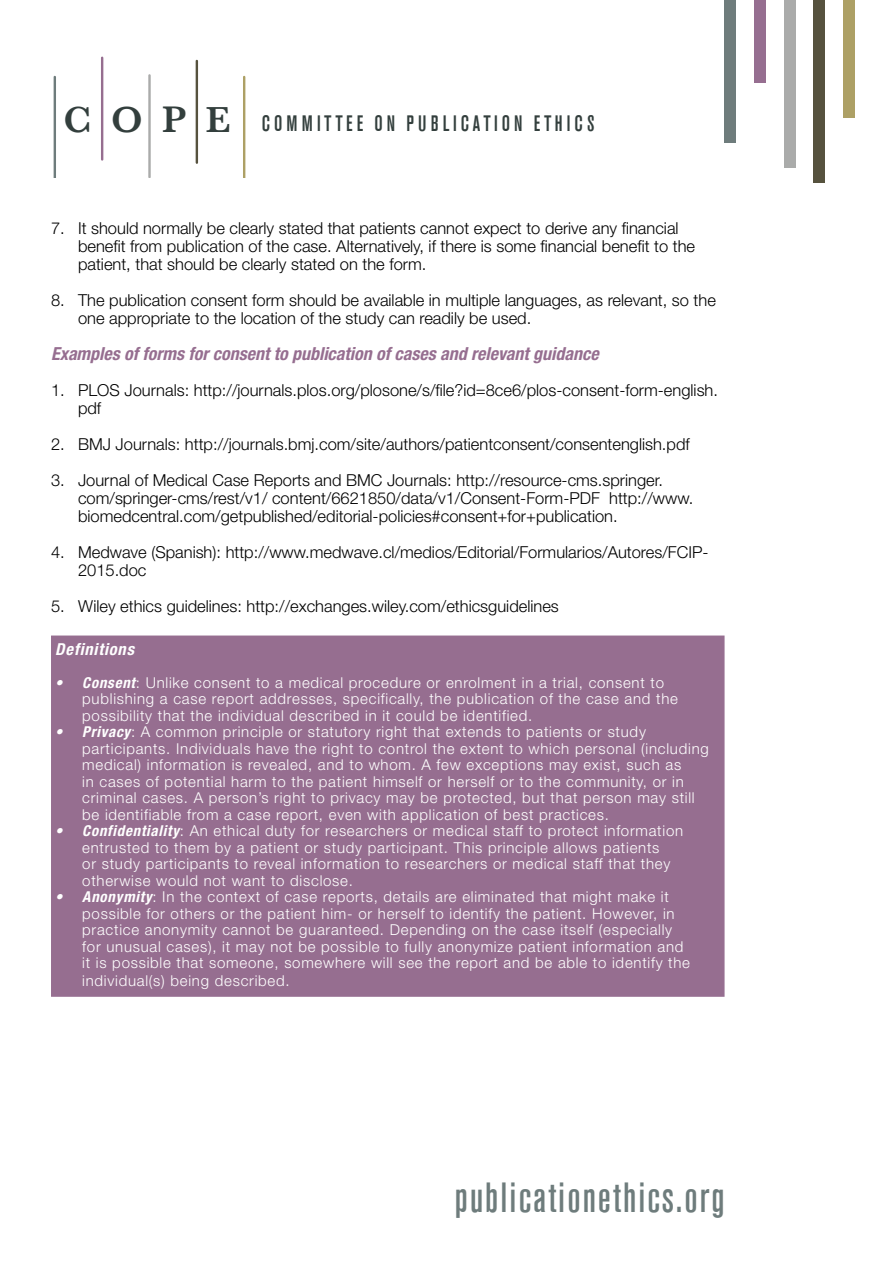
<style>
.page{position:relative;width:893px;height:1263px;background:#fff}
.page>*{position:absolute;margin:0;border:0;box-sizing:border-box;transform-origin:0 0}
.t1{font:500 condensed 42px "Akzidenz Grotesk BE";letter-spacing:.05em;color:#6e7c7c}
.t2{font:500 condensed 22.2px "Akzidenz Grotesk BE";letter-spacing:.18em;color:#333f3d}
.Body_Text_1st_Line{font:italic 700 condensed 18px "Helvetica Neue LT Std";color:#966e90}
.Body_Text_1st_Line-2{font:300 16.5px/18px "Helvetica Neue LT Std";color:#000}
.Main_Header{font:italic 700 condensed 16.5px "Helvetica Neue LT Std";letter-spacing:.05em;color:#fff}
.Main_Header-2{font:300 15px/16.5px "Helvetica Neue LT Std";letter-spacing:.05em;color:#fff}
.s1{font-family:"Baskerville";font-weight:600;font-stretch:normal;font-size:37.95px}
.s2{font-weight:700;font-style:italic;font-stretch:condensed}
</style>
<div class="page">
<hr style="left:243px;top:77px;width:2px;height:100px;background:#ada065">
<hr style="left:196px;top:61px;width:2px;height:102px;background:#56523e">
<hr style="left:148px;top:75px;width:3px;height:102px;background:#aaabaa">
<hr style="left:54px;top:77px;width:2px;height:100px;background:#6e7c7c">
<hr style="left:101px;top:58px;width:2px;height:101px;background:#966e90">
<div style="left:724px;top:0;width:12px;height:142px;background:#6e7c7c"></div>
<div style="left:754px;top:0;width:11px;height:83px;background:#966e90"></div>
<div style="left:784px;top:0;width:11px;height:167px;background:#aaabaa"></div>
<div style="left:814px;top:0;width:11px;height:183px;background:#56523e"></div>
<div style="left:843px;top:0;width:12px;height:118px;background:#ada065"></div>
<div style="left:51px;top:635px;width:674px;height:362px;background:#966e90;border:2px solid #966e90"></div>
<h2 class="t2" style="left:64px;top:111px;width:532px"><span class="s1">C O P E</span> COMMITTEE ON PUBLICATION ETHICS</h2>
<p class="Body_Text_1st_Line-2" style="left:78px;top:219px;width:619px;text-indent:-27px">7. It should normally be clearly stated that patients cannot expect to derive any financial benefit from publication of the case. Alternatively, if there is some financial benefit to the patient, that should be clearly stated on the form.</p>
<p class="Body_Text_1st_Line-2" style="left:78px;top:291px;width:639px;text-indent:-27px">8. The publication consent form should be available in multiple languages, as relevant, so the one appropriate to the location of the study can readily be used.</p>
<p class="Body_Text_1st_Line" style="left:51px;top:343px;width:549px">Examples of forms for consent to publication of cases and relevant guidance</p>
<p class="Body_Text_1st_Line-2" style="left:78px;top:381px;width:641px;text-indent:-27px">1. PLOS Journals: http://journals.plos.org/plosone/s/file?id=8ce6/plos-consent-form-english. pdf</p>
<p class="Body_Text_1st_Line-2" style="left:51px;top:435px;width:640px">2. BMJ Journals: http://journals.bmj.com/site/authors/patientconsent/consentenglish.pdf</p>
<p class="Body_Text_1st_Line-2" style="left:78px;top:471px;width:617px;text-indent:-27px">3. Journal of Medical Case Reports and BMC Journals: http://resource-cms.springer. com/springer-cms/rest/v1/ content/6621850/data/v1/Consent-Form-PDF http://www. biomedcentral.com/getpublished/editorial-policies#consent+for+publication.</p>
<p class="Body_Text_1st_Line-2" style="left:78px;top:543px;width:632px;text-indent:-27px">4. Medwave (Spanish): http://www.medwave.cl/medios/Editorial/Formularios/Autores/FCIP-<br>2015.doc</p>
<p class="Body_Text_1st_Line-2" style="left:51px;top:597px;width:509px">5. Wiley ethics guidelines: http://exchanges.wiley.com/ethicsguidelines</p>
<p class="Main_Header" style="left:55px;top:639px;width:80px">Definitions</p>
<p class="Main_Header-2" style="left:82px;top:674px;width:597px;text-indent:-27px"><span class="s2">• Consent</span>: Unlike consent to a medical procedure or enrolment in a trial, consent to publishing a case report addresses, specifically, the publication of the case and the possibility that the individual described in it could be identified.</p>
<p class="Main_Header-2" style="left:82px;top:723px;width:628px;text-indent:-27px"><span class="s2">• Privacy</span>: A common principle or statutory right that extends to patients or study participants. Individuals have the right to control the extent to which personal (including medical) information is revealed, and to whom. A few exceptions may exist, such as<br>in cases of potential harm to the patient himself or herself or to the community, or in criminal cases. A person’s right to privacy may be protected, but that person may still be identifiable from a case report, even with application of best practices.</p>
<p class="Main_Header-2" style="left:82px;top:822px;width:602px;text-indent:-27px"><span class="s2">• Confidentiality</span>: An ethical duty for researchers or medical staff to protect information entrusted to them by a patient or study participant. This principle allows patients<br>or study participants to reveal information to researchers or medical staff that they otherwise would not want to disclose.</p>
<p class="Main_Header-2" style="left:82px;top:888px;width:609px;text-indent:-27px"><span class="s2">• Anonymity</span>: In the context of case reports, details are eliminated that might make it possible for others or the patient him- or herself to identify the patient. However, in practice anonymity cannot be guaranteed. Depending on the case itself (especially for unusual cases), it may not be possible to fully anonymize patient information and it is possible that someone, somewhere will see the report and be able to identify the</p>
<p class="Main_Header-2" style="left:82px;top:972px;width:209px">individual(s) being described.</p>
<p class="t1" style="left:455px;top:1174px;width:271px">publicationethics.org</p>
</div>
